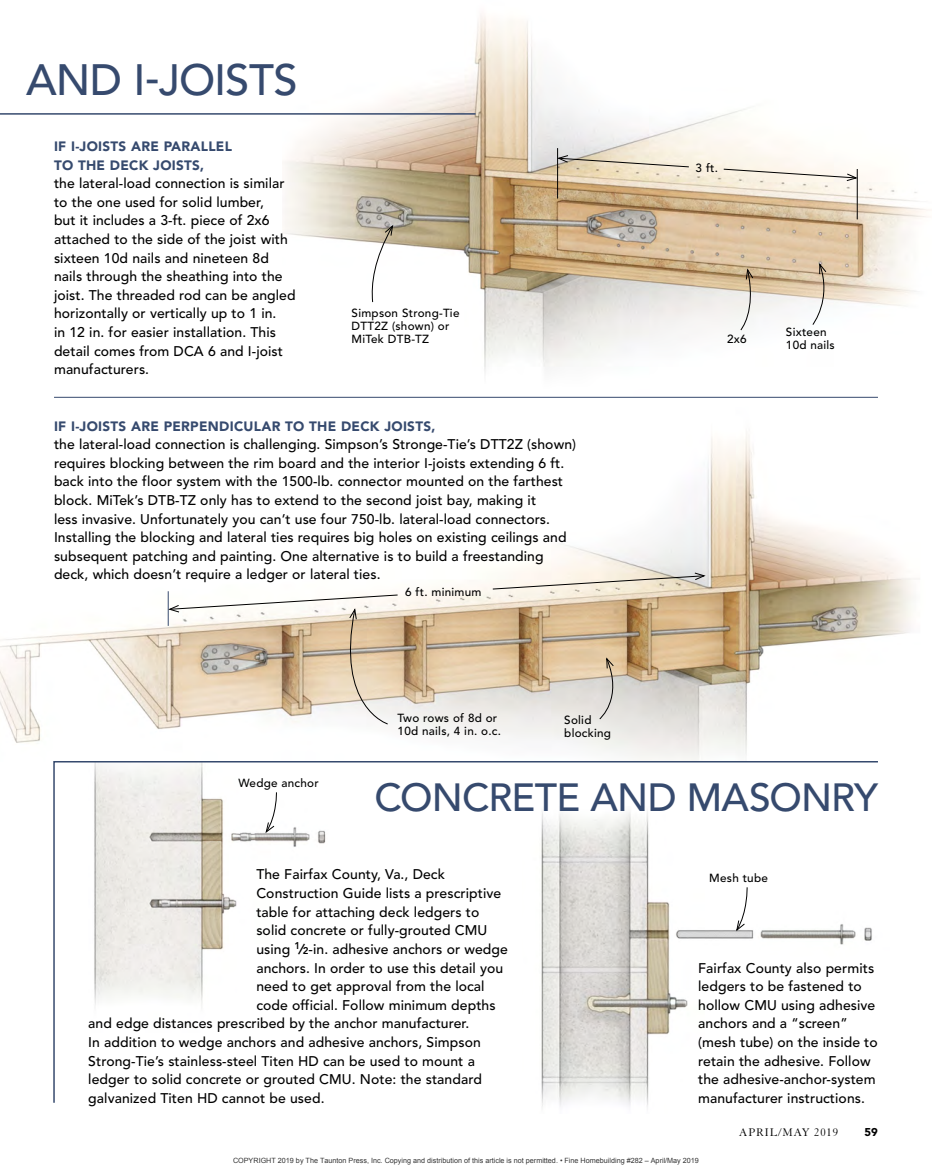
<style>
.page{position:relative;width:932px;height:1175px;background:#fff}
.page>*{position:absolute;margin:0;border:0;box-sizing:border-box;transform-origin:0 0}
.t1{font:500 43.5px "Avenir LT Std";color:#364a6e}
.t2{font:500 39px "Avenir LT Std";letter-spacing:-.015em;color:#364a6e}
.t3{font:500 13.95px/18.6px "Avenir LT Std";letter-spacing:.005em;color:#000}
.t4{font:900 13.5px/18.6px "Avenir LT Std";letter-spacing:.02em;color:#364a6e}
.t5{font:12px "Granjon LT Std";letter-spacing:.07em;color:#000}
.t6{font:500 11.7px/13.2px "Avenir LT Std";letter-spacing:.02em;color:#000}
.t7{font:900 11.25px "Avenir LT Std";color:#000}
.t8{font:7.2px "Arial";color:rgb(0 0 0/.8)}
.s1{font-weight:800}
.s2{font-weight:800;font-size:9.75px}
</style>
<div class="page">
<img style="left:0;top:432px;width:920px;height:328px">
<img style="left:282px;top:15px;width:646px;height:382px">
<hr style="left:0;top:113px;width:475px;height:2px;background:#364a6e">
<svg style="left:53px;top:760px;width:825px;height:344px"></svg>
<hr style="left:54px;top:397px;width:824px;height:1px;background:#364a6e">
<svg style="left:265px;top:791px;width:12px;height:42px"></svg>
<svg style="left:735px;top:886px;width:12px;height:46px"></svg>
<svg style="left:599px;top:656px;width:24px;height:63px"></svg>
<svg style="left:740px;top:268px;width:16px;height:63px"></svg>
<svg style="left:812px;top:262px;width:20px;height:63px"></svg>
<hr style="left:856px;top:169px;width:1px;height:50px;background:#000">
<hr style="left:557px;top:148px;width:1px;height:50px;background:#000">
<svg style="left:556px;top:155px;width:133px;height:13px"></svg>
<svg style="left:723px;top:168px;width:135px;height:13px"></svg>
<svg style="left:492px;top:572px;width:214px;height:18px"></svg>
<svg style="left:371px;top:224px;width:22px;height:79px"></svg>
<hr style="left:168px;top:591px;width:1px;height:35px;background:#364a6e">
<svg style="left:167px;top:594px;width:231px;height:130px"></svg>
<p class="t1" style="left:26px;top:55px;width:177px">and i-joists</p>
<p class="t4" style="left:54px;top:137px;width:179px">IF I-JOISTS ARE PARALLEL<br>TO THE DECK JOISTS,</p>
<p class="t3" style="left:54px;top:174px;width:243px">the lateral-load connection is similar to the one used for solid lumber,<br>but it includes a 3-ft. piece of 2x6 attached to the side of the joist with sixteen 10d nails and nineteen 8d nails through the sheathing into the joist. The threaded rod can be angled horizontally or vertically up to 1 in.<br>in 12 in. for easier installation. This detail comes from DCA 6 and I-joist manufacturers.</p>
<p class="t6" style="left:351px;top:306px;width:109px">Simpson Strong-Tie<br>DTT2Z (shown) or<br>MiTek DTB-TZ</p>
<p class="t4" style="left:54px;top:416px;width:383px">IF I-JOISTS ARE PERPENDICULAR TO THE DECK JOISTS,</p>
<p class="t3" style="left:54px;top:435px;width:523px">the lateral-load connection is challenging. Simpson’s Stronge-Tie’s DTT2Z (shown) requires blocking between the rim board and the interior I-joists extending 6 ft. back into the floor system with the 1500-lb. connector mounted on the farthest block. MiTek’s DTB-TZ only has to extend to the second joist bay, making it<br>less invasive. Unfortunately you can’t use four 750-lb. lateral-load connectors.<br>Installing the blocking and lateral ties requires big holes on existing ceilings and subsequent patching and painting. One alternative is to build a freestanding deck, which doesn’t require a ledger or lateral ties.</p>
<p class="t6" style="left:405px;top:586px;width:78px">6 ft. minimum</p>
<p class="t6" style="left:397px;top:711px;width:105px">Two rows of 8d or<br>10d nails, 4 in. o.c.</p>
<p class="t6" style="left:564px;top:714px;width:48px">Solid blocking</p>
<p class="t6" style="left:695px;top:162px;width:24px">3 ft.</p>
<p class="t6" style="left:727px;top:333px;width:21px">2x6</p>
<p class="t6" style="left:786px;top:325px;width:50px">Sixteen<br>10d nails</p>
<p class="t6" style="left:238px;top:777px;width:82px">Wedge anchor</p>
<p class="t2" style="left:374px;top:775px;width:480px">Co ncrete and Maso nry</p>
<p class="t3" style="left:256px;top:865px;width:190px">The Fairfax County, Va., Deck</p>
<p class="t3" style="left:256px;top:884px;width:246px">Construction Guide lists a prescriptive</p>
<p class="t3" style="left:256px;top:903px;width:224px">table for attaching deck ledgers to</p>
<p class="t3" style="left:256px;top:921px;width:232px">solid concrete or fully-grouted CMU</p>
<p class="t3" style="left:256px;top:940px;width:253px">using <sup>1</sup><span class="s1">⁄</span><span class="s2">2</span>-in. adhesive anchors or wedge</p>
<p class="t3" style="left:256px;top:958px;width:248px">anchors. In order to use this detail you</p>
<p class="t3" style="left:256px;top:977px;width:230px">need to get approval from the local</p>
<p class="t3" style="left:256px;top:996px;width:241px">code official. Follow minimum depths</p>
<p class="t3" style="left:88px;top:1014px;width:382px">and edge distances prescribed by the anchor manufacturer.</p>
<p class="t3" style="left:88px;top:1033px;width:394px">In addition to wedge anchors and adhesive anchors, Simpson</p>
<p class="t3" style="left:88px;top:1051px;width:388px">Strong-Tie’s stainless-steel Titen HD can be used to mount a</p>
<p class="t3" style="left:88px;top:1070px;width:395px">ledger to solid concrete or grouted CMU. Note: the standard</p>
<p class="t3" style="left:88px;top:1088px;width:238px">galvanized Titen HD cannot be used.</p>
<p class="t6" style="left:709px;top:871px;width:60px">Mesh tube</p>
<p class="t3" style="left:698px;top:958px;width:181px">Fairfax County also permits ledgers to be fastened to hollow CMU using adhesive anchors and a “screen” (mesh tube) on the inside to retain the adhesive. Follow the adhesive-anchor-system manufacturer instructions.</p>
<p class="t5" style="left:738px;top:1126px;width:101px">APRIL/MAY 2019</p>
<p class="t7" style="left:864px;top:1125px;width:15px">59</p>
<p class="t8" style="left:233px;top:1155px;width:467px">COPYRIGHT 2019 by The Taunton Press, Inc. Copying and distribution of this article is not permitted. • Fine Homebuilding #282 – April/May 2019</p>
</div>
